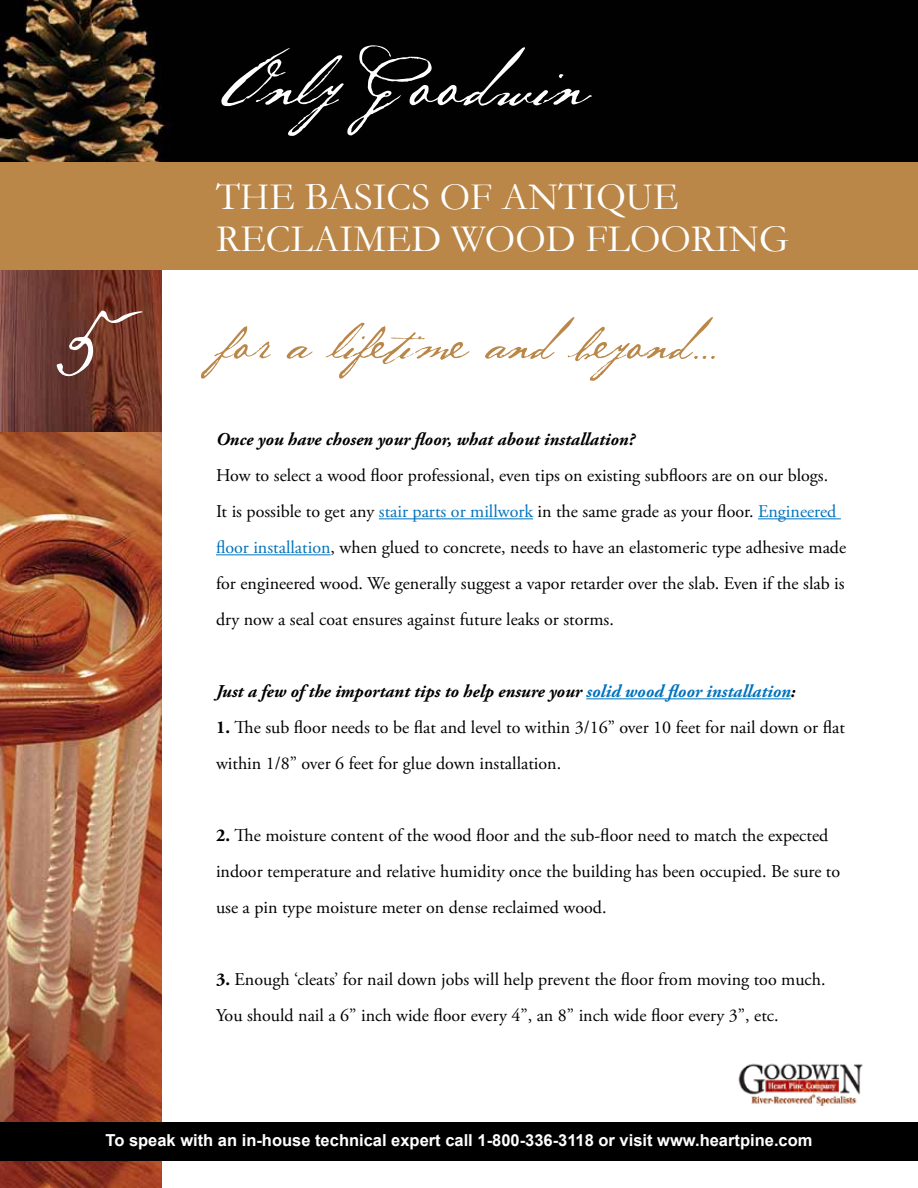
<style>
.page{position:relative;width:918px;height:1188px;background:#fff}
.page>*{position:absolute;margin:0;border:0;box-sizing:border-box;transform-origin:0 0}
.t1{font:75.15px "Baker Script";letter-spacing:-.005em;color:#fff}
.t2{font:54px "Baker Script";letter-spacing:-.025em;color:#ba8748}
.t3{font:39px/42px "Garamond";color:#fff}
.t4{font:18px/36px "Adobe Garamond Pro";color:#000}
.t5{font:italic 700 18px "Adobe Garamond Pro";color:#000}
.t6{font:700 16.5px "Arial";color:#fff}
.s1{font-size:108px;color:#fff}
.s2{color:#0073bd}
.s3{font-weight:700}
</style>
<div class="page">
<img style="left:0;top:0;width:918px;height:162px">
<img style="left:0;top:432px;width:162px;height:756px">
<img style="left:0;top:270px;width:162px;height:162px">
<div style="left:0;top:162px;width:918px;height:108px;background:#ba8748"></div>
<hr style="left:379px;top:518px;width:154px;height:1px;background:#0073bd">
<hr style="left:758px;top:518px;width:83px;height:1px;background:#0073bd">
<hr style="left:216px;top:554px;width:115px;height:1px;background:#0073bd">
<hr style="left:586px;top:698px;width:205px;height:1px;background:#0073bd">
<div style="left:0;top:1122px;width:918px;height:39px;background:#000"></div>
<img style="left:738px;top:1063px;width:125px;height:43px">
<h1 class="t1" style="left:221px;top:35px;width:363px">OnlyGoodwin</h1>
<h3 class="t3" style="left:216px;top:176px;width:575px">THE BASICS OF ANTIQUE<br>RECLAIMED WOOD FLOORING</h3>
<h2 class="t2" style="left:51px;top:308px;width:667px"><span class="s1">5</span> for a lifetime and beyond...</h2>
<p class="t5" style="left:216px;top:429px;width:420px">Once you have chosen your floor, what about installation?</p>
<p class="t4" style="left:216px;top:458px;width:632px">How to select a wood floor professional, even tips on existing subfloors are on our blogs.<br>It is possible to get any <span class="s2">stair parts or millwork</span> in the same grade as your floor. <span class="s2">Engineered floor installation</span>, when glued to concrete, needs to have an elastomeric type adhesive made for engineered wood. We generally suggest a vapor retarder over the slab. Even if the slab is dry now a seal coat ensures against future leaks or storms.</p>
<p class="t5" style="left:216px;top:681px;width:581px">Just a few of the important tips to help ensure your <span class="s2">solid wood floor installation</span>:</p>
<p class="t4" style="left:216px;top:710px;width:630px"><span class="s3">1.</span> The sub floor needs to be flat and level to within 3/16” over 10 feet for nail down or flat within 1/8” over 6 feet for glue down installation.</p>
<p class="t4" style="left:216px;top:818px;width:626px"><span class="s3">2.</span> The moisture content of the wood floor and the sub-floor need to match the expected indoor temperature and relative humidity once the building has been occupied. Be sure to use a pin type moisture meter on dense reclaimed wood.</p>
<p class="t4" style="left:216px;top:962px;width:611px"><span class="s3">3.</span> Enough ‘cleats’ for nail down jobs will help prevent the floor from moving too much.<br>You should nail a 6” inch wide floor every 4”, an 8” inch wide floor every 3”, etc.</p>
<p class="t6" style="left:106px;top:1130px;width:709px">To speak with an in-house technical expert call 1-800-336-3118 or visit www.heartpine.com</p>
</div>
